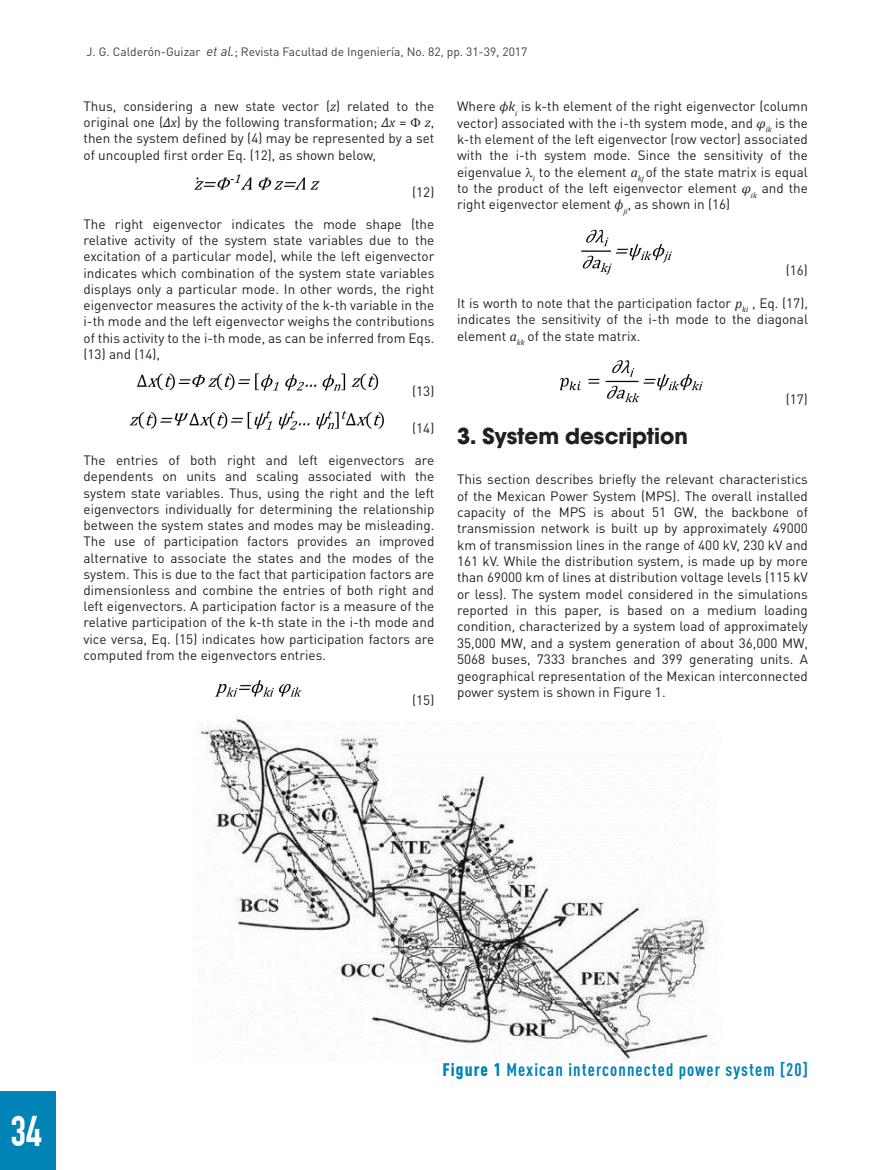
<style>
.page{position:relative;width:893px;height:1170px;background:#fff}
.page>*{position:absolute;margin:0;border:0;box-sizing:border-box;transform-origin:0 0}
.t1{font:700 42px "DIN Condensed";color:#fff}
.t2{font:700 24px "Avant Garde Md ITC";color:#231f20}
.t3{font:700 condensed 18px "DIN Pro";letter-spacing:.06em;color:#0083b6}
.t4{font:13.5px/16.2px "DIN Pro";color:#231f20;text-align:justify}
.t5{font:italic 13.5px "Cambria";color:#231f20}
.t6{font:12px "DIN Pro";color:#3e3e3f}
.s1{font-style:italic;font-size:13.5px}
.s2{font-family:"Cambria";font-style:italic}
.s3{font-family:"DIN Pro";font-style:normal}
.s4{font-weight:900}
</style>
<div class="page">
<div style="left:0;top:1090px;width:56px;height:79px;background:#0083b6"></div>
<img style="left:194px;top:174px;width:126px;height:16px">
<img style="left:137px;top:373px;width:242px;height:18px">
<img style="left:129px;top:410px;width:255px;height:20px">
<img style="left:215px;top:680px;width:87px;height:17px">
<img style="left:581px;top:229px;width:91px;height:46px">
<img style="left:560px;top:360px;width:143px;height:43px">
<img style="left:200px;top:716px;width:510px;height:345px">
<p class="t6" style="left:87px;top:43px;width:442px">J. G. Calderón-Guizar <span class="s1">et al.</span>; Revista Facultad de Ingeniería, No. 82, pp. 31-39, 2017</p>
<p class="t4" style="left:84px;top:97px;width:352px">Thus, considering a new state vector (<span class="s2">z</span>) related to the original one (<span class="s2">Δx</span>) by the following transformation; <span class="s2">Δx</span> =</p>
<p class="t5" style="left:425px;top:113px;width:11px">z<span class="s3">,</span></p>
<p class="t4" style="left:84px;top:129px;width:352px">then the system defined by (4) may be represented by a set of uncoupled first order Eq. (12), as shown below,</p>
<p class="t4" style="left:412px;top:182px;width:24px">(12)</p>
<p class="t4" style="left:84px;top:215px;width:352px">The right eigenvector indicates the mode shape (the relative activity of the system state variables due to the excitation of a particular mode), while the left eigenvector indicates which combination of the system state variables displays only a particular mode. In other words, the right eigenvector measures the activity of the k-th variable in the i-th mode and the left eigenvector weighs the contributions of this activity to the i-th mode, as can be inferred from Eqs. (13) and (14),</p>
<p class="t4" style="left:412px;top:381px;width:24px">(13)</p>
<p class="t4" style="left:412px;top:418px;width:24px">(14)</p>
<p class="t4" style="left:84px;top:451px;width:352px">The entries of both right and left eigenvectors are dependents on units and scaling associated with the system state variables. Thus, using the right and the left eigenvectors individually for determining the relationship between the system states and modes may be misleading.<br>The use of participation factors provides an improved alternative to associate the states and the modes of the system. This is due to the fact that participation factors are dimensionless and combine the entries of both right and left eigenvectors. A participation factor is a measure of the relative participation of the k-th state in the i-th mode and vice versa, Eq. (15) indicates how participation factors are computed from the eigenvectors entries.</p>
<p class="t4" style="left:412px;top:690px;width:24px">(15)</p>
<p class="t4" style="left:457px;top:97px;width:352px">Where <span class="s2">ϕk</span><sub>i</sub> is k-th element of the right eigenvector (column vector) associated with the i-th system mode, and <span class="s2">φ</span><sub>ik</sub> is the k-th element of the left eigenvector (row vector) associated with the i-th system mode. Since the sensitivity of the eigenvalue <sub>i</sub> to the element <span class="s2">a</span><sub>kj</sub> of the state matrix is equal to the product of the left eigenvector element <span class="s2">φ</span><sub>ik</sub> and the right eigenvector element <span class="s2">ϕ</span><sub>ji</sub>, as shown in (16)</p>
<p class="t4" style="left:786px;top:261px;width:24px">(16)</p>
<p class="t4" style="left:457px;top:293px;width:352px">It is worth to note that the participation factor <span class="s2">p</span><sub>ki</sub> , Eq. (17), indicates the sensitivity of the i-th mode to the diagonal element <span class="s2">a</span><sub>kk</sub> of the state matrix.</p>
<p class="t4" style="left:786px;top:389px;width:24px">(17)</p>
<h2 class="t2" style="left:457px;top:421px;width:232px">3. System description</h2>
<p class="t4" style="left:457px;top:470px;width:352px">This section describes briefly the relevant characteristics of the Mexican Power System (MPS). The overall installed capacity of the MPS is about 51 GW, the backbone of transmission network is built up by approximately 49000 km of transmission lines in the range of 400 kV, 230 kV and 161 kV. While the distribution system, is made up by more than 69000 km of lines at distribution voltage levels (115 kV or less). The system model considered in the simulations reported in this paper, is based on a medium loading condition, characterized by a system load of approximately 35,000 MW, and a system generation of about 36,000 MW, 5068 buses, 7333 branches and 399 generating units. A geographical representation of the Mexican interconnected power system is shown in Figure 1.</p>
<h1 class="t1" style="left:11px;top:1106px;width:33px">34</h1>
<h3 class="t3" style="left:442px;top:1056px;width:367px"><span class="s4">Figure 1</span> Mexican interconnected power system [20]</h3>
</div>
